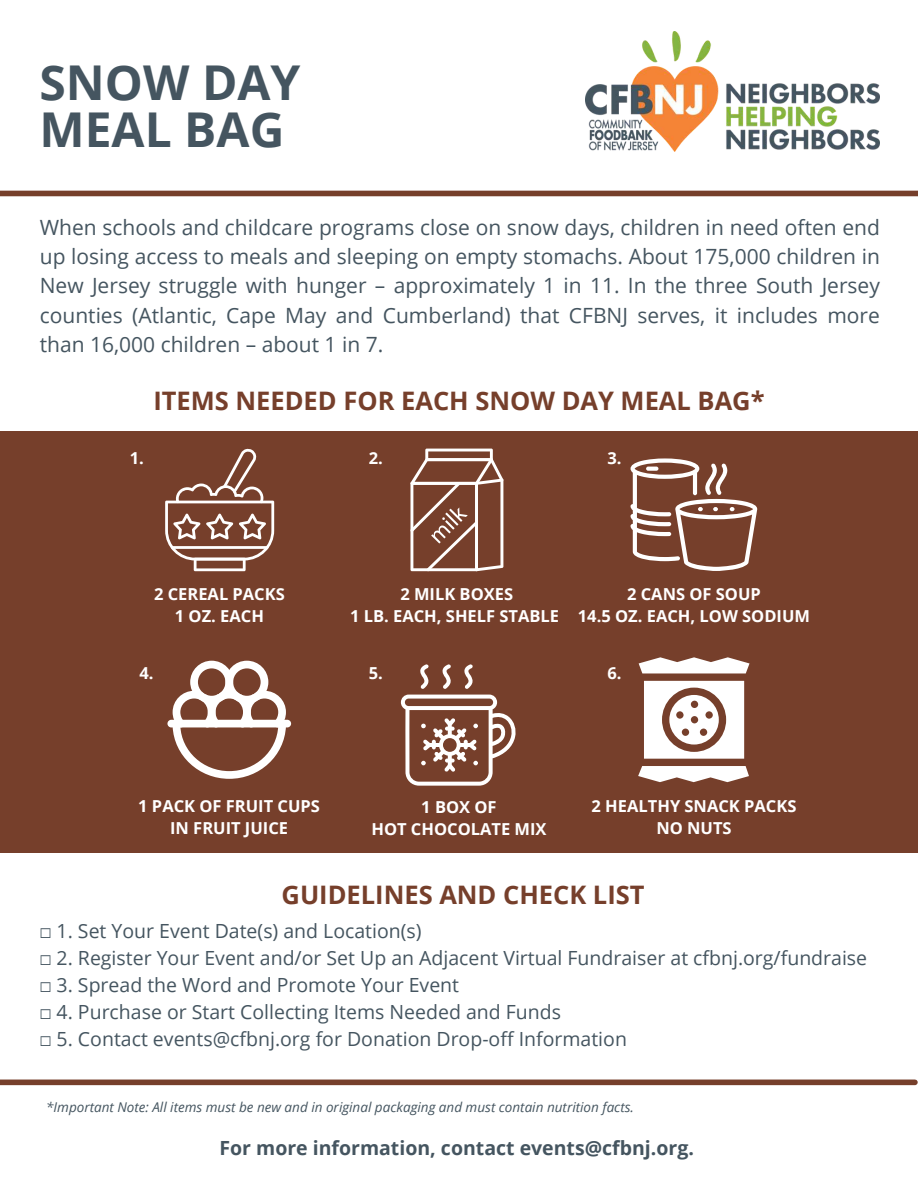
<style>
.page{position:relative;width:918px;height:1188px;background:#fff}
.page>*{position:absolute;margin:0;border:0;box-sizing:border-box;transform-origin:0 0}
.t1{font:700 48px/47.2px "Open Sans";color:#455560}
.t2{font:700 25.5px "Open Sans";color:#763f2b}
.t3{font:21px/29.2px "Open Sans";color:#455560;text-align:justify}
.t4{font:19.5px/27px "Open Sans";color:#455560}
.t5{font:700 19.5px "Open Sans";color:#455560}
.t6{font:700 16.5px/22.5px "Open Sans";color:#fff;text-align:center}
.t7{font:italic 13.5px "Open Sans";color:#455560}
.s1{font-family:"Free Mono"}
</style>
<div class="page">
<div style="left:0;top:191px;width:918px;height:5px;background:#763f2b"></div>
<img style="left:586px;top:32px;width:294px;height:120px">
<div style="left:0;top:1080px;width:915px;height:5px;background:#763f2b"></div>
<div style="left:0;top:431px;width:918px;height:422px;background:#763f2b"></div>
<svg style="left:639px;top:657px;width:111px;height:16px"></svg>
<svg style="left:644px;top:681px;width:100px;height:78px"></svg>
<svg style="left:638px;top:766px;width:111px;height:16px;background:#e6dcd9"></svg>
<div style="left:167px;top:720px;width:124px;height:7px;background:#fff;border-radius:4px"></div>
<svg style="left:173px;top:661px;width:113px;height:118px"></svg>
<svg style="left:165px;top:449px;width:109px;height:122px"></svg>
<hr style="left:171px;top:546px;width:98px;height:3px;background:#fff">
<svg style="left:410px;top:449px;width:94px;height:122px"></svg>
<svg style="left:401px;top:695px;width:115px;height:91px"></svg>
<svg style="left:420px;top:664px;width:9px;height:25px"></svg>
<svg style="left:442px;top:664px;width:9px;height:25px"></svg>
<svg style="left:464px;top:664px;width:9px;height:25px"></svg>
<svg style="left:631px;top:458px;width:126px;height:113px"></svg>
<h1 class="t1" style="left:40px;top:57px;width:263px">SNOW DAY<br>MEAL BAG</h1>
<p class="t3" style="left:40px;top:212px;width:842px">When schools and childcare programs close on snow days, children in need often end up losing access to meals and sleeping on empty stomachs. About 175,000 children in New Jersey struggle with hunger – approximately 1 in 11. In the three South Jersey counties (Atlantic, Cape May and Cumberland) that CFBNJ serves, it includes more than 16,000 children – about 1 in 7.</p>
<p class="t2" style="left:153px;top:383px;width:613px">ITEMS NEEDED FOR EACH SNOW DAY MEAL BAG*</p>
<p class="t6" style="left:130px;top:446px;width:16px">1.</p>
<p class="t6" style="left:369px;top:446px;width:16px">2.</p>
<p class="t6" style="left:607px;top:446px;width:16px">3.</p>
<p class="t6" style="left:154px;top:582px;width:132px">2 CEREAL PACKS<br>1 OZ. EACH</p>
<p class="t6" style="left:350px;top:582px;width:211px">2 MILK BOXES<br>1 LB. EACH, SHELF STABLE</p>
<p class="t6" style="left:578px;top:582px;width:234px">2 CANS OF SOUP<br>14.5 OZ. EACH, LOW SODIUM</p>
<p class="t6" style="left:140px;top:662px;width:16px">4.</p>
<p class="t6" style="left:369px;top:662px;width:16px">5.</p>
<p class="t6" style="left:607px;top:662px;width:16px">6.</p>
<p class="t6" style="left:138px;top:794px;width:183px">1 PACK OF FRUIT CUPS<br>IN FRUIT JUICE</p>
<p class="t6" style="left:371px;top:795px;width:177px">1 BOX OF<br>HOT CHOCOLATE MIX</p>
<p class="t6" style="left:592px;top:794px;width:206px">2 HEALTHY SNACK PACKS<br>NO NUTS</p>
<p class="t2" style="left:282px;top:877px;width:365px">GUIDELINES AND CHECK LIST</p>
<p class="t4" style="left:40px;top:917px;width:829px"><span class="s1">☐</span> 1. Set Your Event Date(s) and Location(s)<br><span class="s1">☐</span> 2. Register Your Event and/or Set Up an Adjacent Virtual Fundraiser at cfbnj.org/fundraise <span class="s1">☐</span> 3. Spread the Word and Promote Your Event<br><span class="s1">☐</span> 4. Purchase or Start Collecting Items Needed and Funds<br><span class="s1">☐</span> 5. Contact events@cfbnj.org for Donation Drop-off Information</p>
<p class="t7" style="left:46px;top:1098px;width:589px">*Important Note: All items must be new and in original packaging and must contain nutrition facts.</p>
<p class="t5" style="left:220px;top:1134px;width:476px">For more information, contact events@cfbnj.org.</p>
</div>
